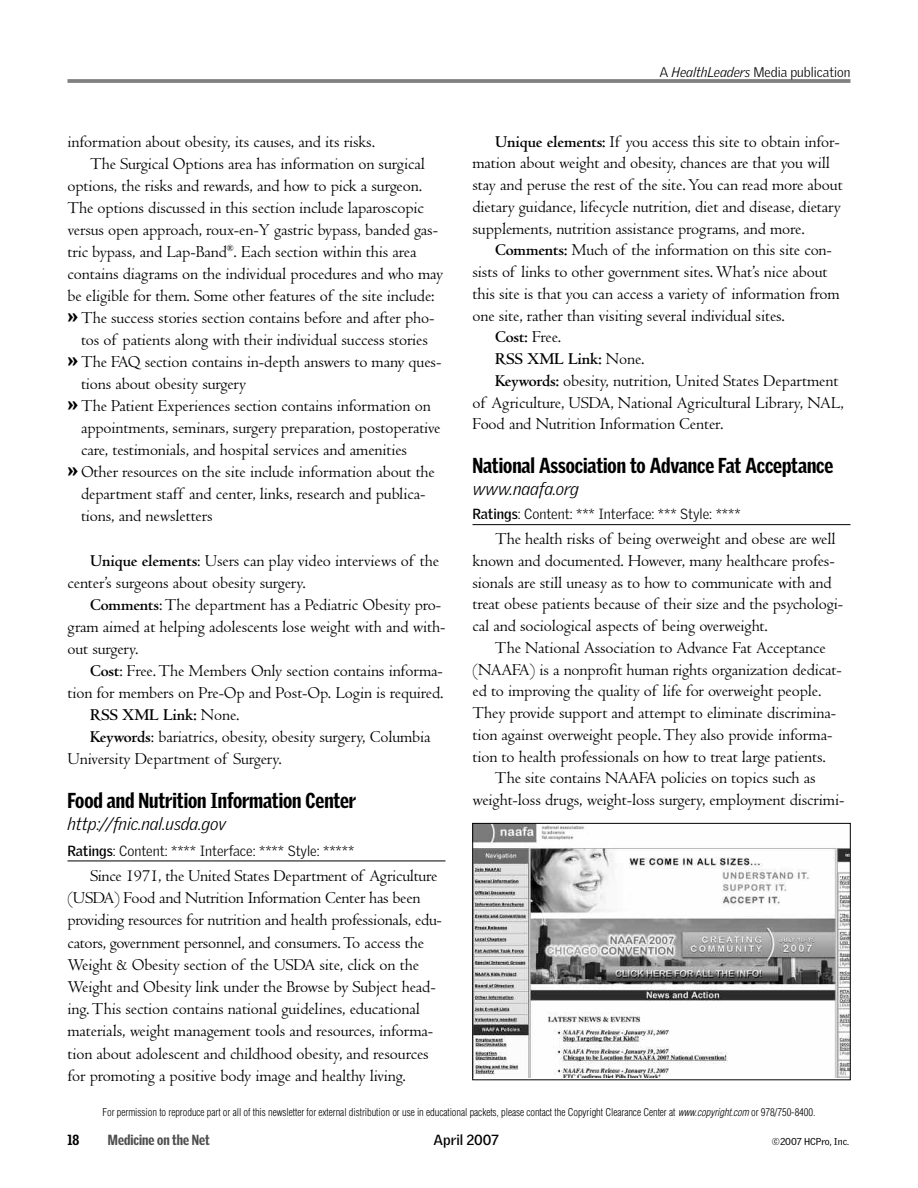
<style>
.page{position:relative;width:918px;height:1188px;background:#fff}
.page>*{position:absolute;margin:0;border:0;box-sizing:border-box;transform-origin:0 0}
.t1{font:900 21px "Griffith Gothic Cond";letter-spacing:-.005em;color:#000}
.t2{font:17.25px/22.2px "Centaur";letter-spacing:-.005em;color:#000}
.t3{font:700 17.25px "Centaur";letter-spacing:-.01em;color:#000}
.t4{font:italic 300 17.25px "Griffith Gothic";letter-spacing:-.005em;color:#000}
.t5{font:300 14.25px "Griffith Gothic";letter-spacing:-.005em;color:#000}
.t6{font:900 14.25px "Griffith Gothic Cond";color:#4d4d4d}
.t7{font:700 14.25px "Griffith Gothic";color:#000}
.t8{font:900 14.25px "Griffith Gothic Cond";color:#000}
.t9{font:300 13.5px "Griffith Gothic";color:#000}
.t10{font:300 condensed 10.5px "Helvetica";letter-spacing:-.005em;color:#000}
.t11{font:9.75px "Griffith Gothic";color:#000}
.s1{font-family:"Griffith Gothic";font-weight:900;font-size:21px}
.s2{font-weight:700}
.s3{font-weight:400}
.s4{font-style:italic}
</style>
<div class="page">
<hr style="left:68px;top:79px;width:782px;height:4px;background:#878787">
<hr style="left:68px;top:861px;width:378px;height:1px;background:#000">
<hr style="left:472px;top:524px;width:378px;height:1px;background:#000">
<img style="left:474px;top:825px;width:374px;height:252px">
<div style="left:472px;top:823px;width:378px;height:257px;border:1px solid #000"></div>
<p class="t2" style="left:68px;top:132px;width:309px">information about obesity, its causes, and its risks.</p>
<p class="t2" style="left:90px;top:154px;width:336px">The Surgical Options area has information on surgical</p>
<p class="t2" style="left:68px;top:176px;width:356px">options, the risks and rewards, and how to pick a surgeon.</p>
<p class="t2" style="left:68px;top:198px;width:358px">The options discussed in this section include laparoscopic</p>
<p class="t2" style="left:68px;top:220px;width:372px">versus open approach, roux-en-Y gastric bypass, banded gas-</p>
<p class="t2" style="left:68px;top:242px;width:351px">tric bypass, and Lap-Band<sup>®</sup>. Each section within this area</p>
<p class="t2" style="left:68px;top:264px;width:377px">contains diagrams on the individual procedures and who may</p>
<p class="t2" style="left:68px;top:286px;width:369px">be eligible for them. Some other features of the site include:</p>
<p class="t2" style="left:68px;top:308px;width:369px"><span class="s1">»</span> The success stories section contains before and after pho-</p>
<p class="t2" style="left:81px;top:331px;width:349px">tos of patients along with their individual success stories</p>
<p class="t2" style="left:68px;top:353px;width:375px"><span class="s1">»</span> The FAQ section contains in-depth answers to many ques-</p>
<p class="t2" style="left:81px;top:375px;width:167px">tions about obesity surgery</p>
<p class="t2" style="left:68px;top:397px;width:365px"><span class="s1">»</span> The Patient Experiences section contains information on</p>
<p class="t2" style="left:81px;top:419px;width:361px">appointments, seminars, surgery preparation, postoperative</p>
<p class="t2" style="left:81px;top:441px;width:328px">care, testimonials, and hospital services and amenities</p>
<p class="t2" style="left:68px;top:463px;width:369px"><span class="s1">»</span> Other resources on the site include information about the</p>
<p class="t2" style="left:81px;top:485px;width:346px">department staff and center, links, research and publica-</p>
<p class="t2" style="left:81px;top:507px;width:133px">tions, and newsletters</p>
<p class="t2" style="left:68px;top:551px;width:373px;text-indent:22px"><span class="s2">Unique elements</span>: Users can play video interviews of the center’s surgeons about obesity surgery.</p>
<p class="t2" style="left:68px;top:595px;width:380px;text-indent:22px"><span class="s2">Comments</span>:The department has a Pediatric Obesity pro&shy;gram aimed at helping adolescents lose weight with and with&shy;out surgery.</p>
<p class="t2" style="left:90px;top:661px;width:355px"><span class="s2">Cost</span>: Free. The Members Only section contains informa-</p>
<p class="t2" style="left:68px;top:683px;width:378px">tion for members on Pre-Op and Post-Op. Login is required.</p>
<p class="t3" style="left:90px;top:709px;width:151px">RSS XML Link: <span class="s3">None.</span></p>
<p class="t2" style="left:90px;top:727px;width:342px"><span class="s2">Keywords</span>: bariatrics, obesity, obesity surgery, Columbia</p>
<p class="t2" style="left:68px;top:749px;width:216px">University Department of Surgery.</p>
<p class="t1" style="left:68px;top:789px;width:290px">Food and Nutrition Information Center</p>
<p class="t4" style="left:68px;top:814px;width:160px">http://fnic.nal.usda.gov</p>
<p class="t5" style="left:68px;top:842px;width:288px"><span class="s2">Ratings</span>: Content: **** Interface: **** Style: *****</p>
<p class="t2" style="left:67px;top:866px;width:376px;text-indent:23px">Since 1971, the United States Department of Agriculture (USDA) Food and Nutrition Information Center has been providing resources for nutrition and health professionals, edu&shy;cators, government personnel, and consumers. To access the Weight &amp; Obesity section of the USDA site, click on the Weight and Obesity link under the Browse by Subject head&shy;ing. This section contains national guidelines, educational materials, weight management tools and resources, informa&shy;tion about adolescent and childhood obesity, and resources for promoting a positive body image and healthy living.</p>
<p class="t9" style="left:660px;top:64px;width:192px">A <span class="s4">HealthLeaders</span> Media publication</p>
<p class="t2" style="left:472px;top:132px;width:372px;line-height:21.8px;text-indent:23px"><span class="s2">Unique elements:</span> If you access this site to obtain infor&shy;mation about weight and obesity, chances are that you will stay and peruse the rest of the site. You can read more about dietary guidance, lifecycle nutrition, diet and disease, dietary supplements, nutrition assistance programs, and more.</p>
<p class="t2" style="left:495px;top:241px;width:339px"><span class="s2">Comments:</span> Much of the information on this site con-</p>
<p class="t2" style="left:472px;top:263px;width:357px">sists of links to other government sites. What’s nice about</p>
<p class="t2" style="left:472px;top:284px;width:369px">this site is that you can access a variety of information from</p>
<p class="t2" style="left:472px;top:306px;width:314px">one site, rather than visiting several individual sites.</p>
<p class="t3" style="left:495px;top:331px;width:68px">Cost: <span class="s3">Free.</span></p>
<p class="t3" style="left:495px;top:353px;width:151px">RSS XML Link: <span class="s3">None.</span></p>
<p class="t2" style="left:495px;top:371px;width:345px"><span class="s2">Keywords:</span> obesity, nutrition, United States Department</p>
<p class="t2" style="left:472px;top:393px;width:373px">of Agriculture, USDA, National Agricultural Library, NAL,</p>
<p class="t2" style="left:472px;top:415px;width:252px">Food and Nutrition Information Center.</p>
<p class="t1" style="left:472px;top:453px;width:362px">National Association to Advance Fat Acceptance</p>
<p class="t4" style="left:472px;top:479px;width:108px">www.naafa.org</p>
<p class="t5" style="left:472px;top:506px;width:270px"><span class="s2">Ratings</span>: Content: *** Interface: *** Style: ****</p>
<p class="t2" style="left:472px;top:530px;width:372px;line-height:21.8px;text-indent:23px">The health risks of being overweight and obese are well known and documented. However, many healthcare profes&shy;sionals are still uneasy as to how to communicate with and treat obese patients because of their size and the psychologi&shy;cal and sociological aspects of being overweight.</p>
<p class="t2" style="left:495px;top:638px;width:332px">The National Association to Advance Fat Acceptance</p>
<p class="t2" style="left:472px;top:660px;width:371px">(NAAFA) is a nonprofit human rights organization dedicat-</p>
<p class="t2" style="left:472px;top:682px;width:351px">ed to improving the quality of life for overweight people.</p>
<p class="t2" style="left:472px;top:704px;width:365px">They provide support and attempt to eliminate discrimina-</p>
<p class="t2" style="left:472px;top:725px;width:361px">tion against overweight people. They also provide informa-</p>
<p class="t2" style="left:472px;top:747px;width:355px">tion to health professionals on how to treat large patients.</p>
<p class="t2" style="left:495px;top:769px;width:322px">The site contains NAAFA policies on topics such as</p>
<p class="t2" style="left:472px;top:791px;width:373px">weight-loss drugs, weight-loss surgery, employment discrimi-</p>
<p class="t10" style="left:103px;top:1107px;width:714px">For permission to reproduce part or all of this newsletter for external distribution or use in educational packets, please contact the Copyright Clearance Center at <span class="s4">www.copyright.com</span> or 978/750-8400.</p>
<p class="t8" style="left:68px;top:1132px;width:13px">18</p>
<p class="t6" style="left:108px;top:1132px;width:103px">Medicine on the Net</p>
<p class="t7" style="left:434px;top:1132px;width:67px">April 2007</p>
<p class="t11" style="left:772px;top:1136px;width:79px">©2007 HCPro, Inc.</p>
</div>
